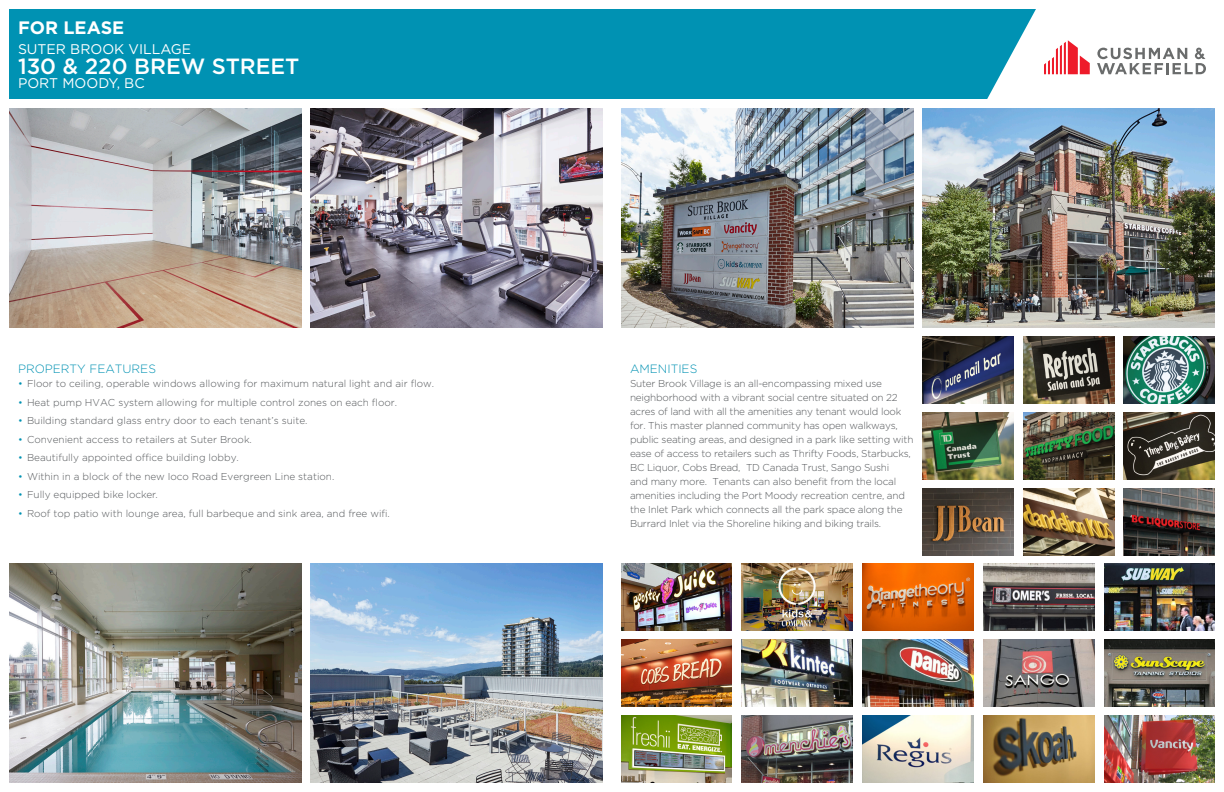
<style>
.page{position:relative;width:1224px;height:792px;background:#fff}
.page>*{position:absolute;margin:0;border:0;box-sizing:border-box;transform-origin:0 0}
.Property_Name___Address{font:500 22px "Gotham";color:#fff}
.Property_Name___Address-2{font:700 18px "Gotham";color:#fff}
.Property_Name___Address-3{font:14px "Gotham";color:#fff}
.t1{font:300 12px "Gotham";color:#0092b3}
.t2{font:300 10px/14px "Gotham";letter-spacing:-.02em;color:#54575a}
.t3{font:300 10px "Gotham";color:#54575a}
.s1{color:#0092b3}
</style>
<div class="page">
<div style="left:9px;top:9px;width:603px;height:90px;background:#0092b3"></div>
<svg style="left:1044px;top:40px;width:46px;height:34px"></svg>
<svg style="left:1097px;top:48px;width:109px;height:26px"></svg>
<div style="left:612px;top:9px;width:424px;height:90px;background:#0092b3"></div>
<img style="left:621px;top:108px;width:293px;height:220px">
<img style="left:922px;top:108px;width:293px;height:220px">
<img style="left:9px;top:108px;width:293px;height:220px">
<img style="left:9px;top:563px;width:293px;height:220px">
<img style="left:310px;top:108px;width:293px;height:220px">
<img style="left:310px;top:563px;width:293px;height:220px">
<img style="left:922px;top:336px;width:92px;height:67px">
<img style="left:983px;top:563px;width:111px;height:68px">
<img style="left:621px;top:563px;width:111px;height:68px">
<img style="left:1023px;top:336px;width:91px;height:67px">
<img style="left:1104px;top:563px;width:111px;height:68px">
<img style="left:742px;top:563px;width:111px;height:68px">
<img style="left:1124px;top:336px;width:91px;height:67px">
<img style="left:863px;top:563px;width:110px;height:68px">
<img style="left:922px;top:412px;width:92px;height:67px">
<img style="left:983px;top:640px;width:111px;height:67px">
<img style="left:621px;top:640px;width:111px;height:67px">
<img style="left:1023px;top:412px;width:91px;height:67px">
<img style="left:1104px;top:640px;width:111px;height:67px">
<img style="left:742px;top:640px;width:111px;height:67px">
<img style="left:1124px;top:412px;width:91px;height:67px">
<img style="left:863px;top:640px;width:110px;height:67px">
<img style="left:922px;top:488px;width:92px;height:68px">
<img style="left:983px;top:716px;width:111px;height:67px">
<img style="left:621px;top:716px;width:111px;height:67px">
<img style="left:1023px;top:488px;width:91px;height:68px">
<img style="left:1104px;top:716px;width:111px;height:67px">
<img style="left:742px;top:716px;width:111px;height:67px">
<img style="left:1124px;top:488px;width:91px;height:68px">
<img style="left:863px;top:716px;width:110px;height:67px">
<p class="Property_Name___Address-2" style="left:18px;top:16px;width:108px">FOR LEASE</p>
<p class="Property_Name___Address-3" style="left:18px;top:40px;width:175px">SUTER BROOK VILLAGE</p>
<p class="Property_Name___Address" style="left:18px;top:52px;width:283px">130 &amp; 220 BREW STREET</p>
<p class="Property_Name___Address-3" style="left:18px;top:74px;width:128px">PORT MOODY, BC</p>
<p class="t1" style="left:18px;top:361px;width:140px">PROPERTY FEATURES</p>
<p class="t3" style="left:18px;top:377px;width:418px"><span class="s1">•</span> Floor to ceiling, operable windows allowing for maximum natural light and air flow.</p>
<p class="t3" style="left:18px;top:396px;width:381px"><span class="s1">•</span> Heat pump HVAC system allowing for multiple control zones on each floor.</p>
<p class="t3" style="left:18px;top:414px;width:291px"><span class="s1">•</span> Building standard glass entry door to each tenant’s suite.</p>
<p class="t3" style="left:18px;top:433px;width:235px"><span class="s1">•</span> Convenient access to retailers at Suter Brook.</p>
<p class="t3" style="left:18px;top:451px;width:222px"><span class="s1">•</span> Beautifully appointed office building lobby.</p>
<p class="t3" style="left:18px;top:470px;width:318px"><span class="s1">•</span> Within in a block of the new Ioco Road Evergreen Line station.</p>
<p class="t3" style="left:18px;top:488px;width:141px"><span class="s1">•</span> Fully equipped bike locker.</p>
<p class="t3" style="left:18px;top:507px;width:373px"><span class="s1">•</span> Roof top patio with lounge area, full barbeque and sink area, and free wifi.</p>
<p class="t1" style="left:630px;top:361px;width:69px">AMENITIES</p>
<p class="t2" style="left:630px;top:376px;width:285px">Suter Brook Village is an all-encompassing mixed use neighborhood with a vibrant social centre situated on 22 acres of land with all the amenities any tenant would look for. This master planned community has open walkways, public seating areas, and designed in a park like setting with ease of access to retailers such as Thrifty Foods, Starbucks, BC Liquor, Cobs Bread, TD Canada Trust, Sango Sushi<br>and many more. Tenants can also benefit from the local amenities including the Port Moody recreation centre, and the Inlet Park which connects all the park space along the Burrard Inlet via the Shoreline hiking and biking trails.</p>
</div>
